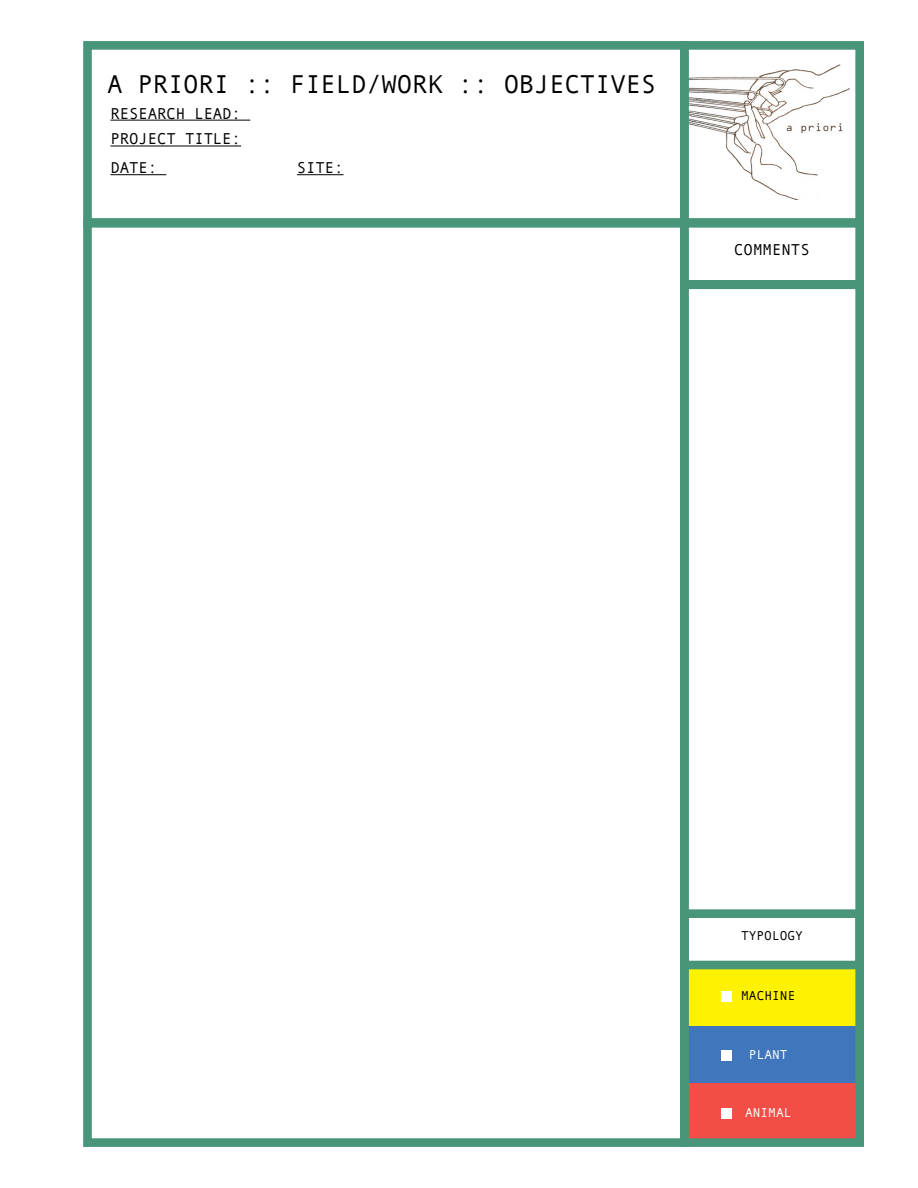
<style>
.page{position:relative;width:918px;height:1188px;background:#fff}
.page>*{position:absolute;margin:0;border:0;box-sizing:border-box;transform-origin:0 0}
.t1{font:25.8px "Andale Mono";letter-spacing:-.01em;color:#000}
.t2{font:15.75px/25.8px "Andale Mono";letter-spacing:-.01em;color:#000}
.t3{font:12.9px "Andale Mono";color:#000}
.t4{font:12.9px "Andale Mono";color:#fff}
</style>
<div class="page">
<div style="left:685px;top:1082px;width:179px;height:64px;background:#f04e47"></div>
<div style="left:684px;top:1023px;width:179px;height:60px;background:#4076bb"></div>
<div style="left:684px;top:968px;width:179px;height:58px;background:#fff200"></div>
<div style="left:721px;top:991px;width:10px;height:11px;background:#fff"></div>
<div style="left:721px;top:1050px;width:10px;height:11px;background:#fff"></div>
<div style="left:721px;top:1108px;width:10px;height:11px;background:#fff"></div>
<img style="left:690px;top:64px;width:160px;height:136px">
<div style="left:680px;top:280px;width:184px;height:867px;border:9px solid #499579"></div>
<div style="left:680px;top:219px;width:184px;height:70px;border:9px solid #499579"></div>
<hr style="left:110px;top:120px;width:140px;height:1px;background:#000">
<hr style="left:110px;top:146px;width:131px;height:1px;background:#000">
<hr style="left:110px;top:174px;width:56px;height:1px;background:#000">
<hr style="left:297px;top:174px;width:47px;height:1px;background:#000">
<div style="left:83px;top:41px;width:606px;height:186px;border:9px solid #499579"></div>
<div style="left:680px;top:909px;width:184px;height:60px;border:9px solid #499579"></div>
<div style="left:680px;top:41px;width:184px;height:186px;border:9px solid #499579"></div>
<div style="left:83px;top:219px;width:606px;height:928px;border:9px solid #499579"></div>
<h1 class="t1" style="left:107px;top:67px;width:551px">A PRIORI :: FIELD/WORK :: OBJECTIVES</h1>
<p class="t2" style="left:110px;top:100px;width:132px">RESEARCH LEAD:<br>PROJECT TITLE:</p>
<p class="t2" style="left:110px;top:154px;width:48px">DATE:</p>
<p class="t2" style="left:297px;top:154px;width:48px">SITE:</p>
<p class="t2" style="left:734px;top:236px;width:77px">COMMENTS</p>
<p class="t3" style="left:741px;top:927px;width:64px">TYPOLOGY</p>
<p class="t3" style="left:741px;top:988px;width:56px">MACHINE</p>
<p class="t4" style="left:749px;top:1046px;width:40px">PLANT</p>
<p class="t4" style="left:745px;top:1104px;width:48px">ANIMAL</p>
</div>
